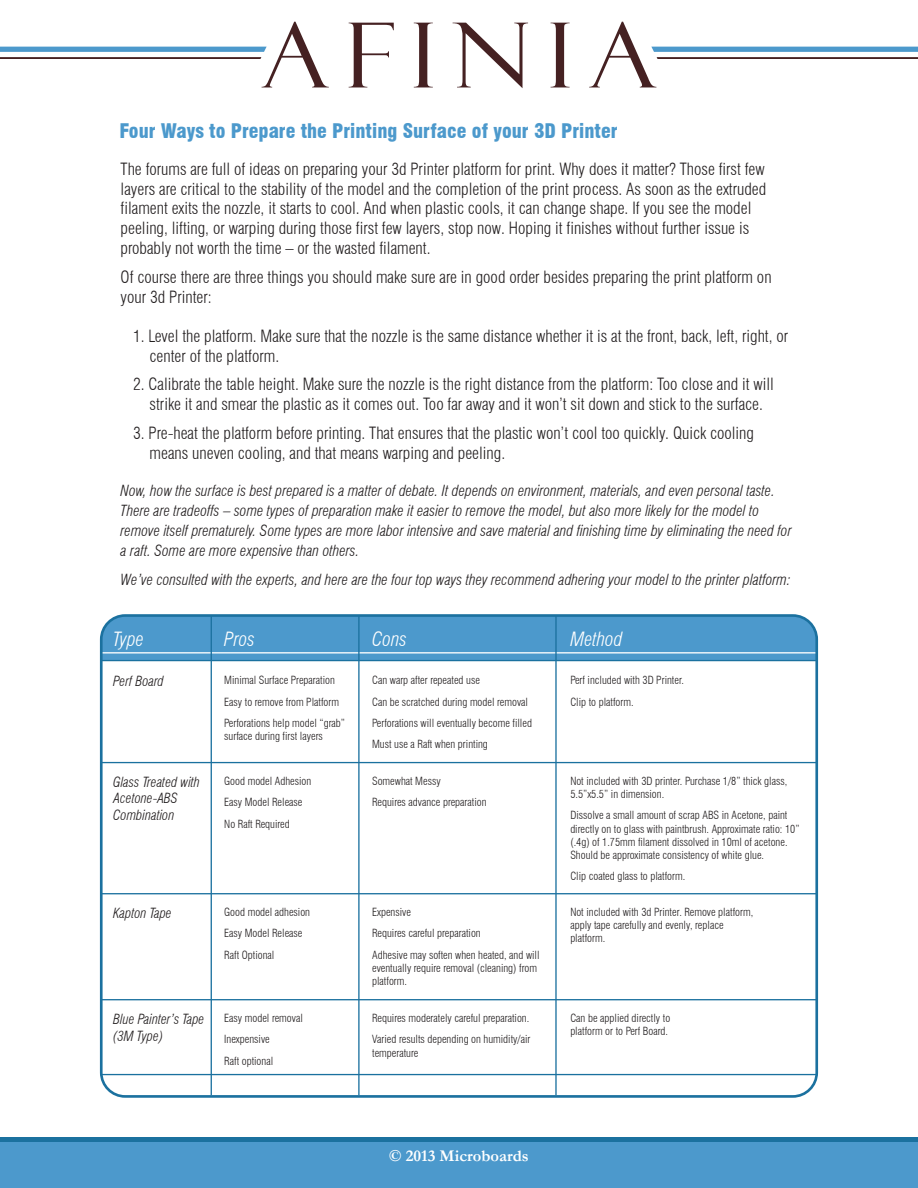
<style>
.page{position:relative;width:918px;height:1188px;background:#fff}
.page>*{position:absolute;margin:0;border:0;box-sizing:border-box;transform-origin:0 0}
.t1{font:900 condensed 19.65px "Swiss 721 BT";color:#4c99cc}
.t2{font:italic 300 condensed 19.2px "Swiss 721 BT";color:#fff}
.t3{font:300 condensed 16.5px/19.8px "Swiss 721 BT";color:#231f20}
.t4{font:700 16.5px "Garamond";color:#fff}
.t5{font:italic 300 condensed 15px/19.8px "Swiss 721 BT";color:#231f20}
.t6{font:italic 300 condensed 13.65px/16.5px "Swiss 721 BT";color:#231f20}
.t7{font:300 condensed 10.95px/21.5px "Swiss 721 BT";color:#231f20}
</style>
<div class="page">
<div style="left:104px;top:618px;width:710px;height:42px;background:#4c99cc"></div>
<hr style="left:101px;top:652px;width:716px;height:2px;background:#fff">
<hr style="left:101px;top:660px;width:716px;height:1px;background:#1b719f">
<hr style="left:101px;top:762px;width:716px;height:1px;background:#1b719f">
<hr style="left:101px;top:893px;width:716px;height:1px;background:#1b719f">
<hr style="left:101px;top:999px;width:716px;height:1px;background:#1b719f">
<hr style="left:101px;top:1074px;width:716px;height:1px;background:#1b719f">
<div style="left:100px;top:614px;width:718px;height:484px;border:3px solid #1b719f;border-radius:24px"></div>
<hr style="left:555px;top:616px;width:2px;height:479px;background:#1b719f">
<hr style="left:358px;top:616px;width:2px;height:479px;background:#1b719f">
<hr style="left:211px;top:616px;width:1px;height:479px;background:#1b719f">
<svg style="left:349px;top:23px;width:45px;height:64px"></svg>
<svg style="left:414px;top:23px;width:19px;height:64px"></svg>
<svg style="left:453px;top:23px;width:75px;height:65px"></svg>
<svg style="left:551px;top:23px;width:19px;height:64px"></svg>
<svg style="left:0;top:22px;width:329px;height:65px"></svg>
<svg style="left:589px;top:22px;width:329px;height:65px"></svg>
<div style="left:0;top:1142px;width:918px;height:46px;background:#4c99cc"></div>
<div style="left:0;top:1137px;width:918px;height:5px;background:#1b719f"></div>
<h1 class="t1" style="left:119px;top:119px;width:500px">Four Ways to Prepare the Printing Surface of your 3D Printer</h1>
<p class="t3" style="left:121px;top:159px;width:647px">The forums are full of ideas on preparing your 3d Printer platform for print. Why does it matter? Those first few layers are critical to the stability of the model and the completion of the print process. As soon as the extruded filament exits the nozzle, it starts to cool. And when plastic cools, it can change shape. If you see the model peeling, lifting, or warping during those first few layers, stop now. Hoping it finishes without further issue is probably not worth the time – or the wasted filament.</p>
<h3 class="t3" style="left:121px;top:267px;width:652px">Of course there are three things you should make sure are in good order besides preparing the print platform on your 3d Printer:</h3>
<h3 class="t3" style="left:150px;top:326px;width:640px;text-indent:-16px">1. Level the platform. Make sure that the nozzle is the same distance whether it is at the front, back, left, right, or center of the platform.</h3>
<h3 class="t3" style="left:133px;top:374px;width:642px;text-align:center">2. Calibrate the table height. Make sure the nozzle is the right distance from the platform: Too close and it will strike it and smear the plastic as it comes out. Too far away and it won’t sit down and stick to the surface.</h3>
<h3 class="t3" style="left:150px;top:423px;width:606px;text-indent:-16px">3. Pre-heat the platform before printing. That ensures that the plastic won’t cool too quickly. Quick cooling means uneven cooling, and that means warping and peeling.</h3>
<p class="t5" style="left:121px;top:481px;width:673px">Now, how the surface is best prepared is a matter of debate. It depends on environment, materials, and even personal taste.<br>There are tradeoffs – some types of preparation make it easier to remove the model, but also more likely for the model to remove itself prematurely. Some types are more labor intensive and save material and finishing time by eliminating the need for a raft. Some are more expensive than others.</p>
<h3 class="t5" style="left:121px;top:569px;width:671px">We’ve consulted with the experts, and here are the four top ways they recommend adhering your model to the printer platform:</h3>
<h2 class="t2" style="left:113px;top:628px;width:32px">Type</h2>
<h2 class="t2" style="left:224px;top:628px;width:32px">Pros</h2>
<h2 class="t2" style="left:372px;top:628px;width:36px">Cons</h2>
<h2 class="t2" style="left:570px;top:628px;width:54px">Method</h2>
<p class="t6" style="left:113px;top:673px;width:52px">Perf Board</p>
<p class="t7" style="left:224px;top:669px;width:122px">Minimal Surface Preparation<br>Easy to remove from Platform<br>Perforations help model “grab”</p>
<p class="t7" style="left:224px;top:725px;width:100px">surface during first layers</p>
<p class="t7" style="left:372px;top:669px;width:161px">Can warp after repeated use<br>Can be scratched during model removal Perforations will eventually become filled Must use a Raft when printing</p>
<p class="t7" style="left:570px;top:669px;width:115px">Perf included with 3D Printer.<br>Clip to platform.</p>
<p class="t6" style="left:113px;top:774px;width:88px">Glass Treated with<br>Acetone-ABS<br>Combination</p>
<p class="t7" style="left:224px;top:770px;width:89px">Good model Adhesion<br>Easy Model Release<br>No Raft Required</p>
<p class="t7" style="left:372px;top:770px;width:116px">Somewhat Messy<br>Requires advance preparation</p>
<p class="t7" style="left:570px;top:774px;width:219px;line-height:13.2px">Not included with 3D printer. Purchase 1/8” thick glass,<br>5.5”x5.5” in dimension.</p>
<p class="t7" style="left:570px;top:809px;width:231px;line-height:13.2px">Dissolve a small amount of scrap ABS in Acetone, paint directly on to glass with paintbrush. Approximate ratio: 10” (.4g) of 1.75mm filament dissolved in 10ml of acetone.<br>Should be approximate consistency of white glue.</p>
<p class="t7" style="left:570px;top:866px;width:117px">Clip coated glass to platform.</p>
<p class="t6" style="left:113px;top:905px;width:60px">Kapton Tape</p>
<p class="t7" style="left:224px;top:901px;width:87px">Good model adhesion<br>Easy Model Release<br>Raft Optional</p>
<p class="t7" style="left:372px;top:901px;width:169px">Expensive<br>Requires careful preparation<br>Adhesive may soften when heated, and will</p>
<p class="t7" style="left:372px;top:961px;width:166px;line-height:13.2px">eventually require removal (cleaning) from platform.</p>
<p class="t7" style="left:570px;top:905px;width:184px;line-height:13.2px">Not included with 3d Printer. Remove platform, apply tape carefully and evenly, replace platform.</p>
<p class="t6" style="left:113px;top:1011px;width:93px">Blue Painter’s Tape (3M Type)</p>
<p class="t7" style="left:224px;top:1007px;width:80px">Easy model removal<br>Inexpensive<br>Raft optional</p>
<p class="t7" style="left:570px;top:1011px;width:101px;line-height:13.2px">Can be applied directly to platform or to Perf Board.</p>
<p class="t7" style="left:372px;top:1007px;width:160px">Requires moderately careful preparation.<br>Varied results depending on humidity/air</p>
<p class="t7" style="left:372px;top:1042px;width:48px">temperature</p>
<h3 class="t4" style="left:389px;top:1146px;width:141px">© 2013 Microboards</h3>
</div>
